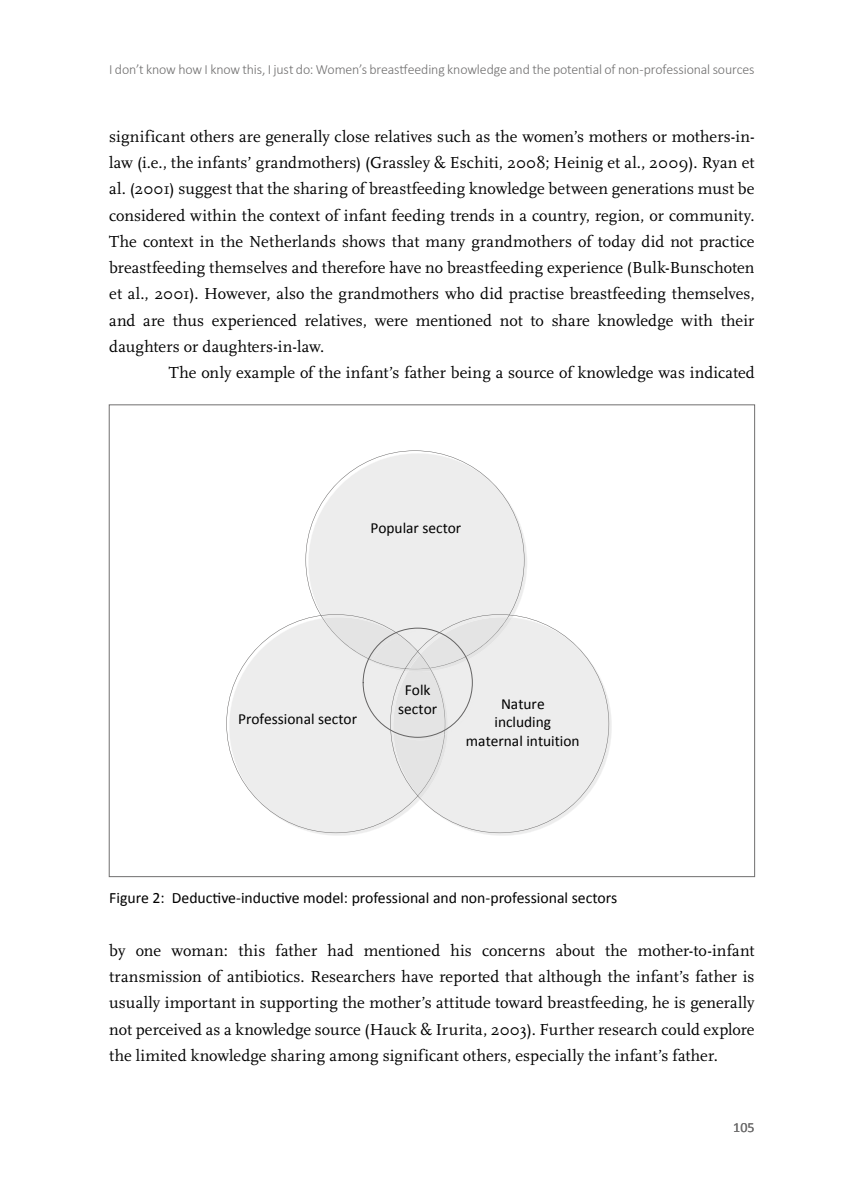
<style>
.page{position:relative;width:844px;height:1191px;background:#fff}
.page>*{position:absolute;margin:0;border:0;box-sizing:border-box;transform-origin:0 0}
.t1{font:16.62px/26.2px "Scala";letter-spacing:.005em;color:#000;text-align:justify}
.t2{font:15.75px "Calibri";color:#000}
.t3{font:15.4px/18.6px "Calibri";color:#000;text-align:center}
.t4{font:300 14px "Calibri";letter-spacing:-.01em;color:#706f6f}
.t5{font:14px "Calibri";color:#706f6f}
.t6{font:11.55px "Courier";color:#000}
</style>
<div class="page">
<svg style="left:226px;top:617px;width:82px;height:214px;fill:#ededed"></svg>
<svg style="left:308px;top:453px;width:303px;height:383px"></svg>
<p class="t4" style="left:109px;top:60px;width:646px">I don’t know how I know this, I just do: Women’s breastfeeding knowledge and the potential of non-professional sources</p>
<p class="t6" style="left:136px;top:122px;width:154px">Chapter.5.figure.2.pdf</p>
<p class="t6" style="left:309px;top:122px;width:8px">1</p>
<p class="t6" style="left:337px;top:122px;width:57px">04-05-15</p>
<p class="t6" style="left:413px;top:122px;width:36px">13:31</p>
<p class="t1" style="left:109px;top:124px;width:646px">significant others are generally close relatives such as the women’s mothers or mothers-in&shy;law (i.e., the infants’ grandmothers) (Grassley &amp; Eschiti, 2008; Heinig et al., 2009). Ryan et al. (2001) suggest that the sharing of breastfeeding knowledge between generations must be considered within the context of infant feeding trends in a country, region, or community.<br>The context in the Netherlands shows that many grandmothers of today did not practice breastfeeding themselves and therefore have no breastfeeding experience (Bulk-Bunschoten et al., 2001). However, also the grandmothers who did practise breastfeeding themselves, and are thus experienced relatives, were mentioned not to share knowledge with their daughters or daughters-in-law.</p>
<p class="t1" style="left:169px;top:360px;width:587px">The only example of the infant’s father being a source of knowledge was indicated</p>
<p class="t3" style="left:370px;top:519px;width:92px">Popular sector</p>
<p class="t3" style="left:238px;top:710px;width:120px">Professional sector</p>
<p class="t3" style="left:398px;top:681px;width:40px">Folk sector</p>
<p class="t3" style="left:466px;top:694px;width:115px">Nature<br>including maternal intuition</p>
<p class="t2" style="left:109px;top:888px;width:509px">Figure 2: Deductive-inductive model: professional and non-professional sectors</p>
<p class="t1" style="left:109px;top:937px;width:646px">by one woman: this father had mentioned his concerns about the mother-to-infant transmission of antibiotics. Researchers have reported that although the infant’s father is usually important in supporting the mother’s attitude toward breastfeeding, he is generally not perceived as a knowledge source (Hauck &amp; Irurita, 2003). Further research could explore the limited knowledge sharing among significant others, especially the infant’s father.</p>
<p class="t5" style="left:733px;top:1118px;width:23px">105</p>
</div>
